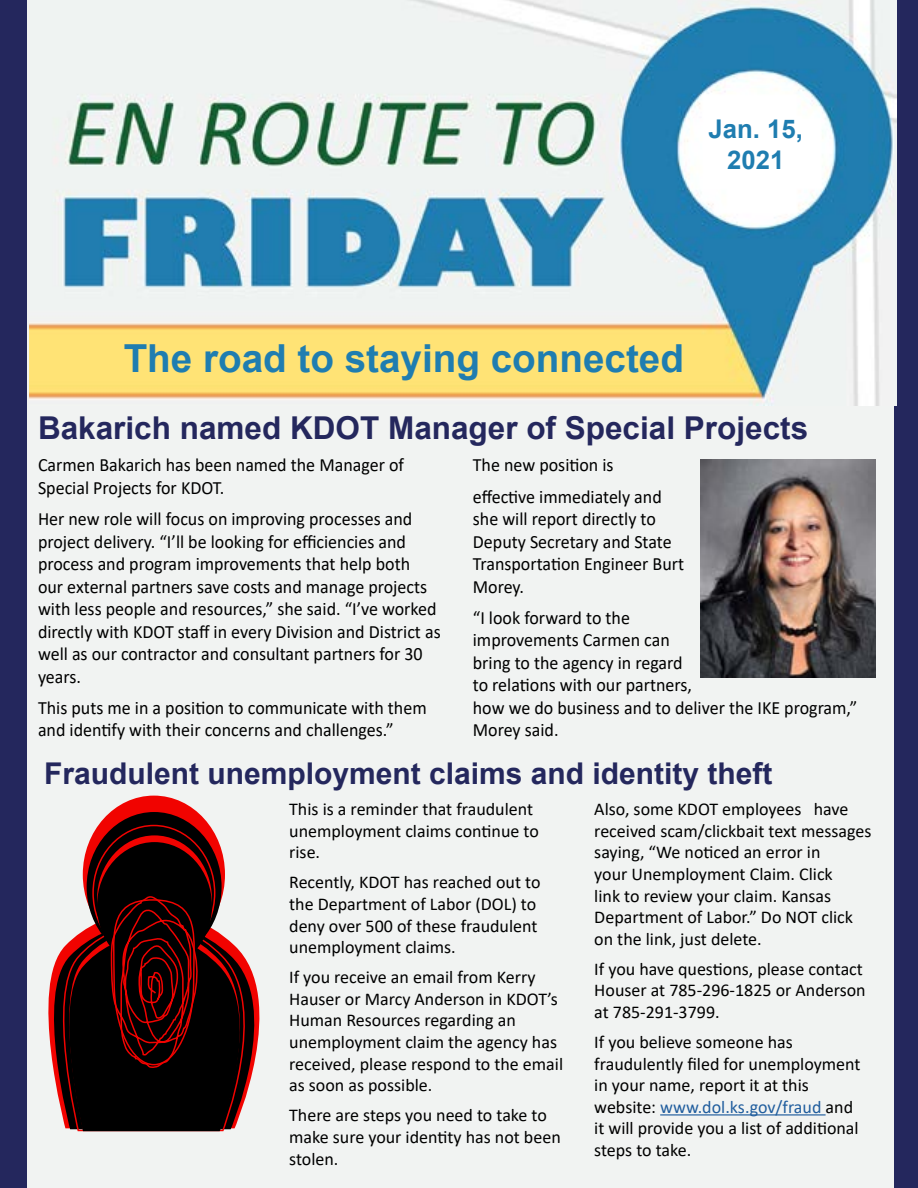
<style>
.page{position:relative;width:918px;height:1188px;background:#24275d}
.page>*{position:absolute;margin:0;border:0;box-sizing:border-box;transform-origin:0 0}
.t1{font:700 38.7px "Arial";color:#1f7db0}
.t2{font:700 31.5px "Arial";color:#24275d}
.t3{font:700 30px "Arial";color:#24275d}
.t4{font:700 25.8px/30.9px "Arial";color:#1f7db0;text-align:center}
.t5{font:18.75px/22.5px "Calibri";color:#000;scale:.96 1}
.t6{font:18px/21.6px "Calibri";color:#000}
.s1{color:#215e9e}
</style>
<div class="page">
<div style="left:27px;top:0;width:866px;height:1188px;background:#f1f3f2"></div>
<img style="left:30px;top:0;width:866px;height:405px">
<img style="left:701px;top:460px;width:174px;height:217px">
<hr style="left:660px;top:1114px;width:166px;height:2px;background:#215e9e">
<div style="left:83px;top:796px;width:142px;height:157px;background:#f10300;border-radius:50%"></div>
<svg style="left:87px;top:812px;width:135px;height:150px;background:#180000"></svg>
<svg style="left:48px;top:905px;width:176px;height:227px"></svg>
<svg style="left:97px;top:835px;width:115px;height:128px"></svg>
<div style="left:97px;top:842px;width:115px;height:128px;background:#000;border-radius:50%"></div>
<svg style="left:52px;top:919px;width:208px;height:212px;background:#402221"></svg>
<svg style="left:105px;top:896px;width:97px;height:173px"></svg>
<h3 class="t4" style="left:708px;top:114px;width:96px">Jan. 15,<br>2021</h3>
<h1 class="t1" style="left:124px;top:331px;width:562px">The road to staying connected</h1>
<h2 class="t2" style="left:38px;top:405px;width:772px">Bakarich named KDOT Manager of Special Projects</h2>
<p class="t5" style="left:38px;top:453px;width:383px">Carmen Bakarich has been named the Manager of<br>Special Projects for KDOT.</p>
<p class="t5" style="left:38px;top:507px;width:421px">Her new role will focus on improving processes and project delivery. “I’ll be looking for efficiencies and process and program improvements that help both<br>our external partners save costs and manage projects with less people and resources,” she said. “I’ve worked directly with KDOT staff in every Division and District as well as our contractor and consultant partners for 30 years.</p>
<p class="t5" style="left:38px;top:696px;width:406px">This puts me in a position to communicate with them and identify with their concerns and challenges.”</p>
<p class="t5" style="left:473px;top:449px;width:198px;line-height:31.2px">The new position is effective immediately and</p>
<p class="t5" style="left:473px;top:507px;width:222px">she will report directly to<br>Deputy Secretary and State<br>Transportation Engineer Burt<br>Morey.</p>
<p class="t5" style="left:473px;top:606px;width:402px">“I look forward to the<br>improvements Carmen can<br>bring to the agency in regard<br>to relations with our partners,<br>how we do business and to deliver the IKE program,”<br>Morey said.</p>
<h3 class="t3" style="left:44px;top:753px;width:730px">Fraudulent unemployment claims and identity theft</h3>
<p class="t6" style="left:289px;top:798px;width:251px">This is a reminder that fraudulent unemployment claims continue to rise.</p>
<p class="t6" style="left:289px;top:871px;width:253px">Recently, KDOT has reached out to the Department of Labor (DOL) to deny over 500 of these fraudulent unemployment claims.</p>
<p class="t6" style="left:289px;top:966px;width:275px">If you receive an email from Kerry<br>Hauser or Marcy Anderson in KDOT’s<br>Human Resources regarding an unemployment claim the agency has received, please respond to the email as soon as possible.</p>
<p class="t6" style="left:289px;top:1104px;width:273px">There are steps you need to take to make sure your identity has not been stolen.</p>
<p class="t6" style="left:594px;top:798px;width:279px">Also, some KDOT employees have received scam/clickbait text messages saying, “We noticed an error in<br>your Unemployment Claim. Click<br>link to review your claim. Kansas<br>Department of Labor.” Do NOT click on the link, just delete.</p>
<p class="t6" style="left:594px;top:958px;width:273px">If you have questions, please contact<br>Houser at 785-296-1825 or Anderson at 785-291-3799.</p>
<p class="t6" style="left:594px;top:1031px;width:268px">If you believe someone has fraudulently filed for unemployment in your name, report it at this website: <span class="s1">www.dol.ks.gov/fraud</span> and it will provide you a list of additional steps to take.</p>
</div>
